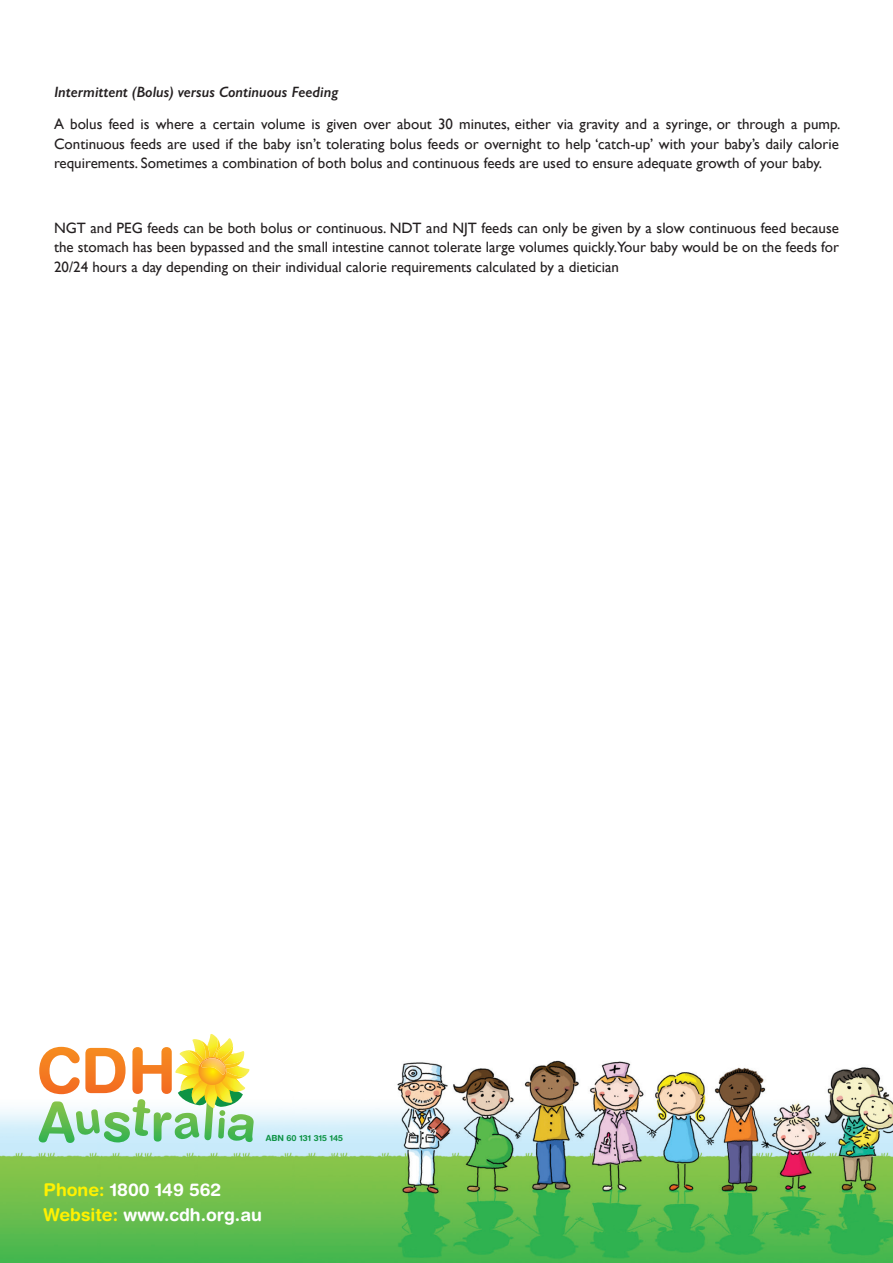
<style>
.page{position:relative;width:893px;height:1263px;background:#fff}
.page>*{position:absolute;margin:0;border:0;box-sizing:border-box;transform-origin:0 0}
.t1{font:700 17.7px/25.5px "Helvetica Rounded";color:#fff}
.t2{font:15px/19.5px "Gill Sans";color:#231f20;text-align:justify}
.t3{font:italic 600 15px "Gill Sans";color:#231f20}
.t4{font:700 8.4px "Helvetica Rounded";color:#0d9344}
.s1{color:#fff101}
</style>
<div class="page">
<img style="left:0;top:1060px;width:893px;height:203px">
<img style="left:293px;top:1060px;width:1px;height:203px">
<img style="left:194px;top:1143px;width:3px;height:120px">
<img style="left:97px;top:1143px;width:3px;height:120px">
<svg style="left:39px;top:1034px;width:215px;height:109px"></svg>
<img style="left:201px;top:1058px;width:26px;height:17px">
<p class="t3" style="left:54px;top:83px;width:286px">Intermittent (Bolus) versus Continuous Feeding</p>
<p class="t2" style="left:54px;top:114px;width:788px">A bolus feed is where a certain volume is given over about 30 minutes, either via gravity and a syringe, or through a pump.<br>Continuous feeds are used if the baby isn’t tolerating bolus feeds or overnight to help ‘catch-up’ with your baby’s daily calorie requirements. Sometimes a combination of both bolus and continuous feeds are used to ensure adequate growth of your baby.</p>
<p class="t2" style="left:54px;top:218px;width:786px">NGT and PEG feeds can be both bolus or continuous. NDT and NJT feeds can only be given by a slow continuous feed because the stomach has been bypassed and the small intestine cannot tolerate large volumes quickly.Your baby would be on the feeds for 20/24 hours a day depending on their individual calorie requirements calculated by a dietician</p>
<p class="t4" style="left:266px;top:1132px;width:79px">ABN 60 131 315 145</p>
<p class="t1" style="left:44px;top:1176px;width:220px"><span class="s1">Phone:</span> 1800 149 562<br><span class="s1">Website:</span> www.cdh.org.au</p>
</div>
